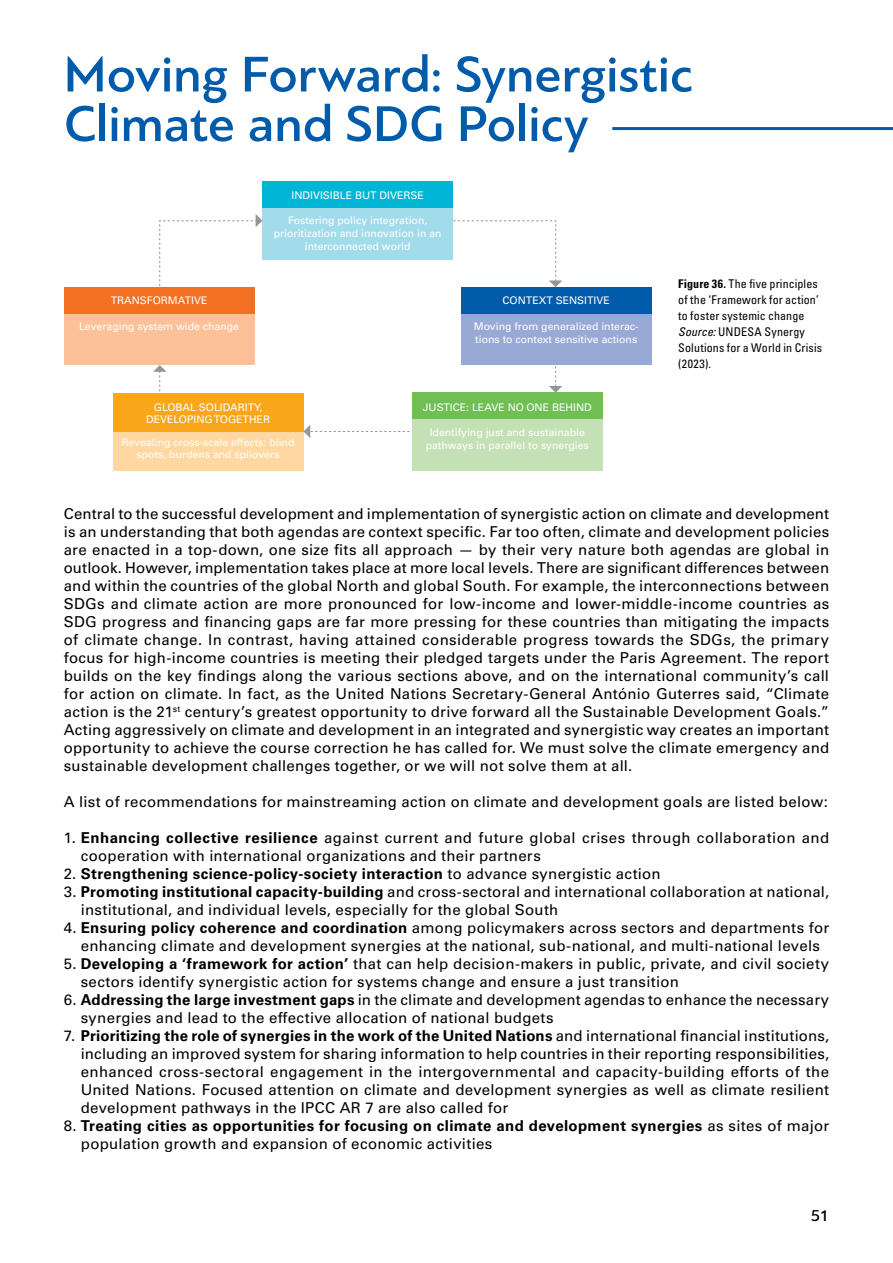
<style>
.page{position:relative;width:893px;height:1263px;background:#fff}
.page>*{position:absolute;margin:0;border:0;box-sizing:border-box;transform-origin:0 0}
.t1{font:500 52.5px/49.5px "PF Bague Sans Pro";letter-spacing:-.005em;color:#005baa}
.t2{font:500 16.5px "PF Bague Sans Pro";color:#000}
.t3{font:15px/18px "Univers LTCYR 55 Roman";letter-spacing:.015em;color:#000}
.t4{font:700 15px "Univers LTCYR 65";letter-spacing:.02em;color:#000}
.t5{font:condensed 12px/16px "Univers LTCYR 57";letter-spacing:.01em;color:#000}
.t6{font:10.5px/12.6px "Univers LTCYR 55 Roman";color:#fff;text-align:center}
.s1{font-family:"Univers LTCYR 67 Bold Cond";font-stretch:normal}
.s2{font-family:"Univers LTCYR 57 Condensed Obl";font-stretch:normal}
.s3{font-family:"Univers LTCYR 65";font-weight:700}
.s4{font-family:"Univers LTCYR 55 Roman";font-weight:400}
</style>
<div class="page">
<div style="left:262px;top:182px;width:191px;height:78px;background:#a2dceb"></div>
<div style="left:64px;top:287px;width:190px;height:78px;background:#fcc198"></div>
<div style="left:113px;top:393px;width:190px;height:77px;background:#ffd8a1"></div>
<div style="left:461px;top:287px;width:191px;height:78px;background:#98a9d6"></div>
<div style="left:412px;top:393px;width:191px;height:77px;background:#c4e1b5"></div>
<div style="left:262px;top:182px;width:191px;height:26px;background:#00b5d5"></div>
<div style="left:64px;top:287px;width:190px;height:26px;background:#f36f21"></div>
<div style="left:113px;top:393px;width:190px;height:39px;background:#faa61a"></div>
<div style="left:461px;top:287px;width:191px;height:26px;background:#005baa"></div>
<div style="left:412px;top:393px;width:191px;height:26px;background:#70bf54"></div>
<svg style="left:153px;top:214px;width:409px;height:224px"></svg>
<hr style="left:612px;top:127px;width:281px;height:3px;background:#005baa">
<h1 class="t1" style="left:64px;top:50px;width:630px">Moving Forward: Synergistic<br>Climate and SDG Policy</h1>
<p class="t6" style="left:111px;top:294px;width:98px">TRANSFORMATIVE</p>
<p class="t6" style="left:79px;top:319px;width:161px">Leveraging system wide change</p>
<p class="t6" style="left:291px;top:188px;width:134px">INDIVISIBLE BUT DIVERSE</p>
<p class="t6" style="left:274px;top:214px;width:169px">Fostering policy integration, prioritization and innovation in an interconnected world</p>
<p class="t6" style="left:503px;top:294px;width:109px">CONTEXT SENSITIVE</p>
<p class="t6" style="left:474px;top:319px;width:166px;text-align:left">Moving from generalized interac&shy;tions to context sensitive actions</p>
<p class="t6" style="left:146px;top:400px;width:125px">GLOBAL SOLIDARITY,<br>DEVELOPING TOGETHER</p>
<p class="t6" style="left:122px;top:435px;width:174px">Revealing cross-scale effects: blind spots, burdens and spilovers</p>
<p class="t6" style="left:423px;top:400px;width:171px">JUSTICE: LEAVE NO ONE BEHIND</p>
<p class="t6" style="left:426px;top:426px;width:165px">Identifying just and sustainable pathways in parallel to synergies</p>
<p class="t5" style="left:678px;top:275px;width:145px"><span class="s1">Figure 36.</span> The five principles of the ‘Framework for action’ to foster systemic change<br><span class="s2">Source:</span> UNDESA Synergy<br>Solutions for a World in Crisis (2023).</p>
<p class="t3" style="left:64px;top:504px;width:767px;text-align:justify">Central to the successful development and implementation of synergistic action on climate and development is an understanding that both agendas are context specific. Far too often, climate and development policies are enacted in a top-down, one size fits all approach — by their very nature both agendas are global in outlook. However, implementation takes place at more local levels. There are significant differences between and within the countries of the global North and global South. For example, the interconnections between SDGs and climate action are more pronounced for low-income and lower-middle-income countries as SDG progress and financing gaps are far more pressing for these countries than mitigating the impacts of climate change. In contrast, having attained considerable progress towards the SDGs, the primary focus for high-income countries is meeting their pledged targets under the Paris Agreement. The report builds on the key findings along the various sections above, and on the international community’s call for action on climate. In fact, as the United Nations Secretary-General António Guterres said, “Climate action is the 21<sup>st</sup> century’s greatest opportunity to drive forward all the Sustainable Development Goals.” Acting aggressively on climate and development in an integrated and synergistic way creates an important opportunity to achieve the course correction he has called for. We must solve the climate emergency and sustainable development challenges together, or we will not solve them at all.</p>
<p class="t3" style="left:64px;top:792px;width:766px">A list of recommendations for mainstreaming action on climate and development goals are listed below:</p>
<p class="t3" style="left:81px;top:828px;width:750px;text-indent:-17px">1. <span class="s3">Enhancing collective resilience</span> against current and future global crises through collaboration and cooperation with international organizations and their partners</p>
<p class="t4" style="left:64px;top:863px;width:598px"><span class="s4">2.</span> Strengthening science-policy-society interaction <span class="s4">to advance synergistic action</span></p>
<p class="t3" style="left:81px;top:882px;width:750px;text-indent:-17px">3. <span class="s3">Promoting institutional capacity-building</span> and cross-sectoral and international collaboration at national, institutional, and individual levels, especially for the global South</p>
<p class="t3" style="left:64px;top:918px;width:767px;text-align:center">4. <span class="s3">Ensuring policy coherence and coordination</span> among policymakers across sectors and departments for enhancing climate and development synergies at the national, sub-national, and multi-national levels</p>
<p class="t3" style="left:81px;top:954px;width:750px;text-indent:-17px">5. <span class="s3">Developing a ‘framework for action’</span> that can help decision-makers in public, private, and civil society sectors identify synergistic action for systems change and ensure a just transition</p>
<p class="t3" style="left:81px;top:990px;width:750px;text-indent:-17px">6. <span class="s3">Addressing the large investment gaps</span> in the climate and development agendas to enhance the necessary synergies and lead to the effective allocation of national budgets</p>
<p class="t4" style="left:64px;top:1025px;width:767px"><span class="s4">7.</span> Prioritizing the role of synergies in the work of the United Nations <span class="s4">and international financial institutions,</span></p>
<p class="t3" style="left:81px;top:1044px;width:750px;text-align:justify">including an improved system for sharing information to help countries in their reporting responsibilities, enhanced cross-sectoral engagement in the intergovernmental and capacity-building efforts of the United Nations. Focused attention on climate and development synergies as well as climate resilient development pathways in the IPCC AR 7 are also called for</p>
<p class="t4" style="left:64px;top:1115px;width:767px"><span class="s4">8.</span> Treating cities as opportunities for focusing on climate and development synergies <span class="s4">as sites of major</span></p>
<p class="t3" style="left:81px;top:1134px;width:413px">population growth and expansion of economic activities</p>
<p class="t2" style="left:811px;top:1206px;width:20px">51</p>
</div>
